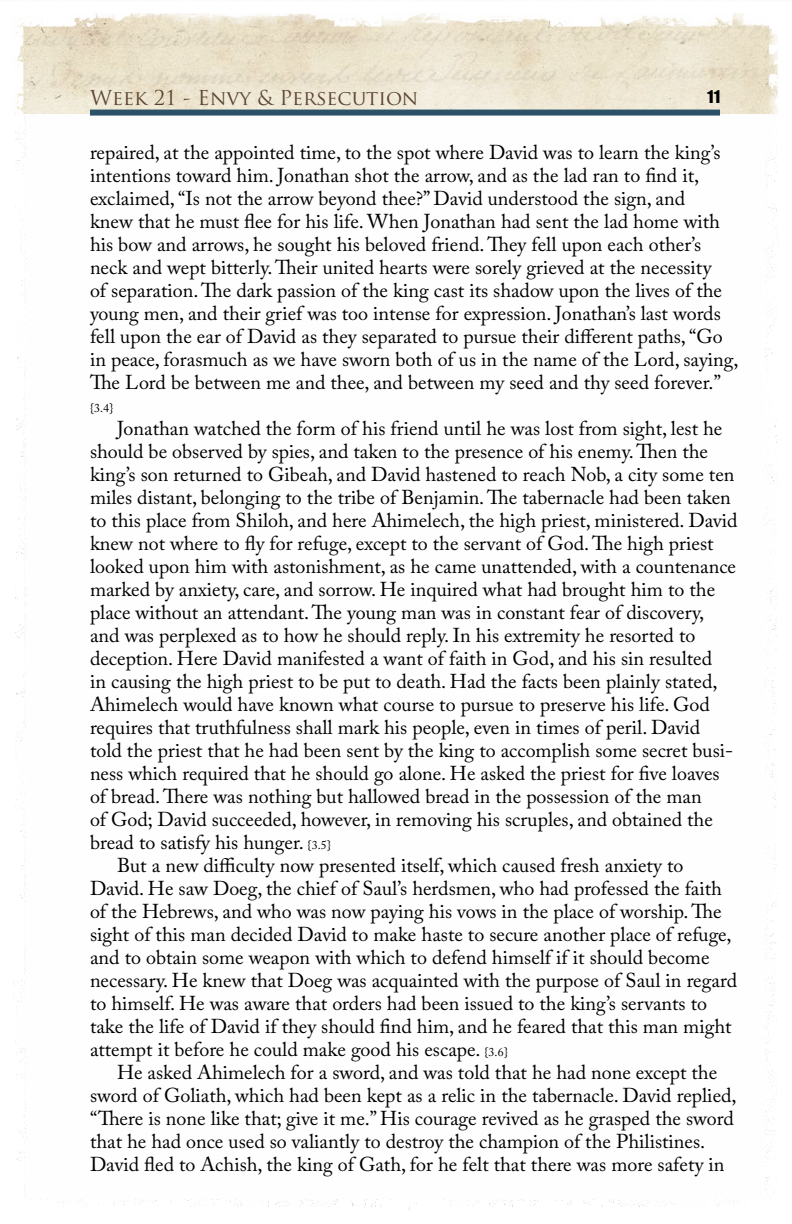
<style>
.page{position:relative;width:792px;height:1224px;background:#fff}
.page>*{position:absolute;margin:0;border:0;box-sizing:border-box;transform-origin:0 0}
.t1{font:20px/23px "Adobe Caslon Pro";color:#000}
.t2{font:20px "Trajan Pro";color:#5b4532}
.t3{font:18px "Genuine";color:#000}
.t4{font:12px "Adobe Caslon Pro";color:#000}
.s1{font-size:12px}
</style>
<div class="page">
<img style="left:13px;top:14px;width:766px;height:1196px">
<p class="t2" style="left:90px;top:85px;width:330px">Week 21 - Envy &amp; Persecution</p>
<p class="t3" style="left:707px;top:86px;width:15px">11</p>
<p class="t1" style="left:90px;top:140px;width:650px">repaired, at the appointed time, to the spot where David was to learn the king’s intentions toward him. Jonathan shot the arrow, and as the lad ran to find it, exclaimed, “Is not the arrow beyond thee?” David understood the sign, and<br>knew that he must flee for his life. When Jonathan had sent the lad home with his bow and arrows, he sought his beloved friend. They fell upon each other’s neck and wept bitterly. Their united hearts were sorely grieved at the necessity<br>of separation. The dark passion of the king cast its shadow upon the lives of the young men, and their grief was too intense for expression. Jonathan’s last words fell upon the ear of David as they separated to pursue their different paths, “Go in peace, forasmuch as we have sworn both of us in the name of the Lord, saying, The Lord be between me and thee, and between my seed and thy seed forever.”</p>
<p class="t4" style="left:90px;top:401px;width:25px">{3.4}</p>
<p class="t1" style="left:117px;top:416px;width:607px">Jonathan watched the form of his friend until he was lost from sight, lest he</p>
<p class="t1" style="left:90px;top:439px;width:620px">should be observed by spies, and taken to the presence of his enemy. Then the</p>
<p class="t1" style="left:90px;top:462px;width:646px">king’s son returned to Gibeah, and David hastened to reach Nob, a city some ten</p>
<p class="t1" style="left:90px;top:485px;width:642px">miles distant, belonging to the tribe of Benjamin. The tabernacle had been taken</p>
<p class="t1" style="left:90px;top:508px;width:649px">to this place from Shiloh, and here Ahimelech, the high priest, ministered. David</p>
<p class="t1" style="left:90px;top:531px;width:625px">knew not where to fly for refuge, except to the servant of God. The high priest</p>
<p class="t1" style="left:90px;top:554px;width:648px">looked upon him with astonishment, as he came unattended, with a countenance</p>
<p class="t1" style="left:90px;top:577px;width:627px">marked by anxiety, care, and sorrow. He inquired what had brought him to the</p>
<p class="t1" style="left:90px;top:600px;width:616px">place without an attendant. The young man was in constant fear of discovery,</p>
<p class="t1" style="left:90px;top:623px;width:607px">and was perplexed as to how he should reply. In his extremity he resorted to</p>
<p class="t1" style="left:90px;top:646px;width:624px">deception. Here David manifested a want of faith in God, and his sin resulted</p>
<p class="t1" style="left:90px;top:669px;width:629px">in causing the high priest to be put to death. Had the facts been plainly stated,</p>
<p class="t1" style="left:90px;top:692px;width:621px">Ahimelech would have known what course to pursue to preserve his life. God</p>
<p class="t1" style="left:90px;top:715px;width:612px">requires that truthfulness shall mark his people, even in times of peril. David</p>
<p class="t1" style="left:90px;top:738px;width:645px">told the priest that he had been sent by the king to accomplish some secret busi-</p>
<p class="t1" style="left:90px;top:761px;width:631px">ness which required that he should go alone. He asked the priest for five loaves</p>
<p class="t1" style="left:90px;top:784px;width:613px">of bread. There was nothing but hallowed bread in the possession of the man</p>
<p class="t1" style="left:90px;top:807px;width:624px">of God; David succeeded, however, in removing his scruples, and obtained the</p>
<p class="t1" style="left:90px;top:830px;width:242px">bread to satisfy his hunger. <span class="s1">{3.5}</span></p>
<p class="t1" style="left:117px;top:853px;width:568px">But a new difficulty now presented itself, which caused fresh anxiety to</p>
<p class="t1" style="left:90px;top:876px;width:634px">David. He saw Doeg, the chief of Saul’s herdsmen, who had professed the faith</p>
<p class="t1" style="left:90px;top:899px;width:633px">of the Hebrews, and who was now paying his vows in the place of worship. The</p>
<p class="t1" style="left:90px;top:922px;width:643px">sight of this man decided David to make haste to secure another place of refuge,</p>
<p class="t1" style="left:90px;top:945px;width:621px">and to obtain some weapon with which to defend himself if it should become</p>
<p class="t1" style="left:90px;top:968px;width:649px">necessary. He knew that Doeg was acquainted with the purpose of Saul in regard</p>
<p class="t1" style="left:90px;top:991px;width:619px">to himself. He was aware that orders had been issued to the king’s servants to</p>
<p class="t1" style="left:90px;top:1014px;width:643px">take the life of David if they should find him, and he feared that this man might</p>
<p class="t1" style="left:90px;top:1037px;width:419px">attempt it before he could make good his escape. <span class="s1">{3.6}</span></p>
<p class="t1" style="left:117px;top:1060px;width:602px">He asked Ahimelech for a sword, and was told that he had none except the</p>
<p class="t1" style="left:90px;top:1083px;width:648px">sword of Goliath, which had been kept as a relic in the tabernacle. David replied,</p>
<p class="t1" style="left:90px;top:1106px;width:645px">“There is none like that; give it me.” His courage revived as he grasped the sword</p>
<p class="t1" style="left:90px;top:1129px;width:617px">that he had once used so valiantly to destroy the champion of the Philistines.</p>
<p class="t1" style="left:90px;top:1152px;width:636px">David fled to Achish, the king of Gath, for he felt that there was more safety in</p>
</div>
